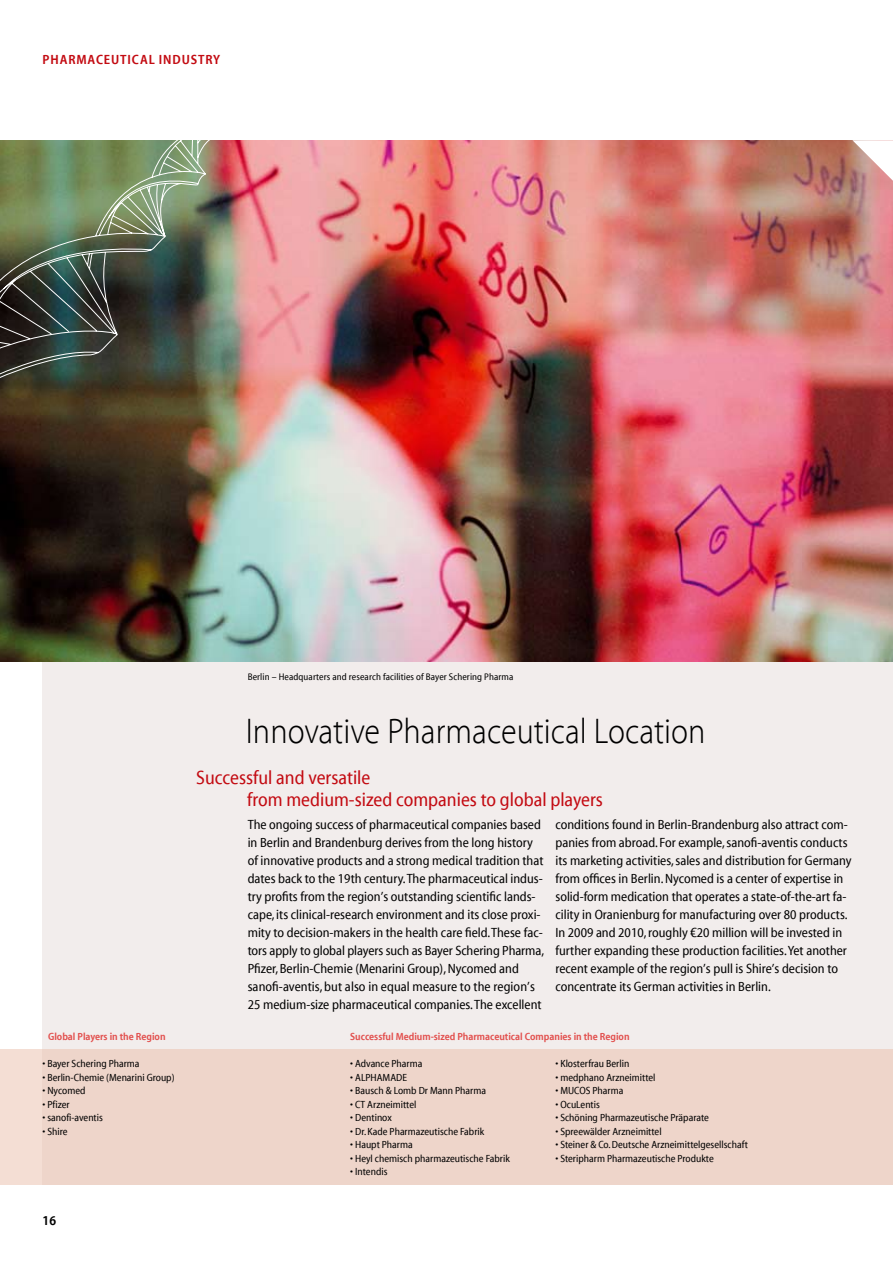
<style>
.page{position:relative;width:893px;height:1263px;background:#fff}
.page>*{position:absolute;margin:0;border:0;box-sizing:border-box;transform-origin:0 0}
.t1{font:300 36px "BP Myriad Reg";color:#000}
.t2{font:19.5px/22.5px "BP Myriad Reg Normal";color:#c30b12}
.t3{font:13.5px/18px "BP Myriad Reg Normal";color:#000}
.t4{font:800 13.5px "BP Myriad Reg";letter-spacing:.065em;color:#c30b12}
.t5{font:800 13.5px "BP Myriad Reg";color:#000}
.t6{font:10.5px "BP Myriad Reg Normal";color:#000}
.t7{font:800 10.5px "BP Myriad Reg";color:#e2504e}
.t8{font:9.75px "BP Myriad Reg Normal";letter-spacing:.01em;color:#000}
</style>
<div class="page">
<div style="left:43px;top:181px;width:850px;height:1004px;background:#f2edec"></div>
<img style="left:0;top:140px;width:893px;height:521px">
<svg style="left:852px;top:140px;width:41px;height:41px"></svg>
<div style="left:0;top:1049px;width:893px;height:136px;background:#eed5ca"></div>
<img style="left:0;top:140px;width:225px;height:258px">
<p class="t4" style="left:43px;top:52px;width:179px">PHARMACEUTICAL INDUSTRY</p>
<p class="t8" style="left:248px;top:672px;width:267px">Berlin – Headquarters and research facilities of Bayer Schering Pharma</p>
<h1 class="t1" style="left:246px;top:714px;width:461px">Innovative Pharmaceutical Location</h1>
<h2 class="t2" style="left:247px;top:767px;width:357px;text-indent:-51px">Successful and versatile<br>from medium-sized companies to global players</h2>
<p class="t7" style="left:48px;top:1031px;width:119px">Global Players in the Region</p>
<p class="t6" style="left:43px;top:1059px;width:99px">• Bayer Schering Pharma</p>
<p class="t6" style="left:43px;top:1072px;width:134px">• Berlin-Chemie (Menarini Group)</p>
<p class="t6" style="left:43px;top:1086px;width:44px">• Nycomed</p>
<p class="t6" style="left:43px;top:1099px;width:29px">• Pfizer</p>
<p class="t6" style="left:43px;top:1113px;width:62px">• sanofi-aventis</p>
<p class="t6" style="left:43px;top:1126px;width:27px">• Shire</p>
<p class="t5" style="left:43px;top:1213px;width:15px">16</p>
<p class="t3" style="left:248px;top:816px;width:298px">The ongoing success of pharmaceutical companies based in Berlin and Brandenburg derives from the long history of innovative products and a strong medical tradition that dates back to the 19th century. The pharmaceutical indus&shy;try profits from the region’s outstanding scientific lands&shy;cape, its clinical-research environment and its close proxi&shy;mity to decision-makers in the health care field. These fac&shy;tors apply to global players such as Bayer Schering Pharma, Pfizer, Berlin-Chemie (Menarini Group), Nycomed and sanofi-aventis, but also in equal measure to the region’s 25 medium-size pharmaceutical companies. The excellent</p>
<p class="t3" style="left:555px;top:816px;width:298px">conditions found in Berlin-Brandenburg also attract com&shy;panies from abroad. For example, sanofi-aventis conducts its marketing activities, sales and distribution for Germany from offices in Berlin. Nycomed is a center of expertise in solid-form medication that operates a state-of-the-art fa&shy;cility in Oranienburg for manufacturing over 80 products.<br>In 2009 and 2010, roughly €20 million will be invested in further expanding these production facilities. Yet another recent example of the region’s pull is Shire’s decision to concentrate its German activities in Berlin.</p>
<p class="t7" style="left:350px;top:1031px;width:281px">Successful Medium-sized Pharmaceutical Companies in the Region</p>
<p class="t6" style="left:555px;top:1059px;width:75px">• Klosterfrau Berlin</p>
<p class="t6" style="left:555px;top:1072px;width:102px">• medphano Arzneimittel</p>
<p class="t6" style="left:555px;top:1086px;width:69px">• MUCOS Pharma</p>
<p class="t6" style="left:555px;top:1099px;width:46px">• OcuLentis</p>
<p class="t6" style="left:555px;top:1113px;width:155px">• Schöning Pharmazeutische Präparate</p>
<p class="t6" style="left:555px;top:1126px;width:108px">• Spreewälder Arzneimittel</p>
<p class="t6" style="left:555px;top:1140px;width:194px">• Steiner &amp; Co. Deutsche Arzneimittelgesellschaft</p>
<p class="t6" style="left:555px;top:1153px;width:160px">• Steripharm Pharmazeutische Produkte</p>
<p class="t6" style="left:350px;top:1059px;width:74px">• Advance Pharma</p>
<p class="t6" style="left:350px;top:1072px;width:58px">• ALPHAMADE</p>
<p class="t6" style="left:350px;top:1086px;width:137px">• Bausch &amp; Lomb Dr Mann Pharma</p>
<p class="t6" style="left:350px;top:1099px;width:68px">• CT Arzneimittel</p>
<p class="t6" style="left:350px;top:1113px;width:43px">• Dentinox</p>
<p class="t6" style="left:350px;top:1126px;width:136px">• Dr. Kade Pharmazeutische Fabrik</p>
<p class="t6" style="left:350px;top:1140px;width:64px">• Haupt Pharma</p>
<p class="t6" style="left:350px;top:1153px;width:161px">• Heyl chemisch pharmazeutische Fabrik</p>
<p class="t6" style="left:350px;top:1167px;width:39px">• Intendis</p>
</div>
